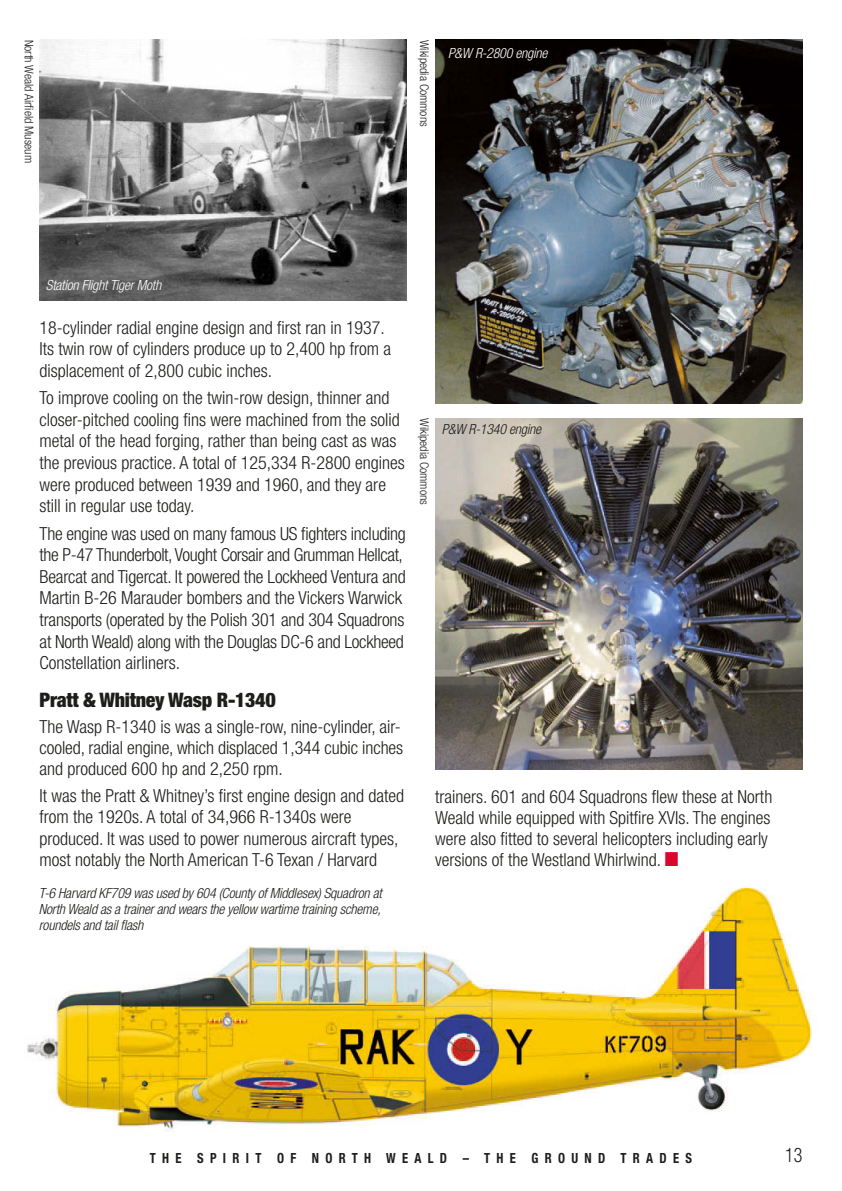
<style>
.page{position:relative;width:842px;height:1191px;background:#fff}
.page>*{position:absolute;margin:0;border:0;box-sizing:border-box;transform-origin:0 0}
.t1{font:900 condensed 20px "Helvetica Neue";letter-spacing:-.015em;color:#1d1d1b}
.t2{font:300 condensed 20px "Helvetica Neue";color:#1d1d1b;scale:.9 1}
.t3{font:300 condensed 18px/21.6px "Helvetica Neue";color:#1d1d1b}
.t4{font:300 condensed 18px/21.6px "Helvetica Neue";letter-spacing:-.02em;color:#1d1d1b}
.t5{font:italic 300 condensed 14px "Helvetica Neue";color:#1d1d1b}
.t6{font:italic 300 condensed 14px "Helvetica Neue";color:#fff}
.t7{font:700 condensed 14px "Helvetica Neue";letter-spacing:.5em;color:#1d1d1b;scale:.9 1}
.t8{font:300 condensed 12px "Helvetica Neue";color:#1d1d1b}
.s1{color:#da062b}
</style>
<div class="page">
<img style="left:27px;top:888px;width:785px;height:243px">
<img style="left:40px;top:40px;width:366px;height:261px">
<img style="left:435px;top:40px;width:367px;height:363px">
<img style="left:435px;top:418px;width:367px;height:352px">
<p class="t8" style="left:429px;top:40px;width:88px;rotate:90deg">Wikipedia Commons</p>
<p class="t8" style="left:33px;top:40px;width:125px;rotate:90deg">North Weald Airfield Museum</p>
<p class="t6" style="left:448px;top:48px;width:104px">P&amp;W R-2800 engine</p>
<p class="t6" style="left:46px;top:280px;width:120px">Station FlightTigerMoth</p>
<p class="t3" style="left:40px;top:318px;width:353px">18-cylinder radial engine design and first ran in 1937.<br>Its twin row of cylinders produce up to 2,400 hp from a displacement of 2,800 cubic inches.</p>
<p class="t3" style="left:40px;top:388px;width:351px">To improve cooling on the twin-row design, thinner and</p>
<p class="t3" style="left:40px;top:410px;width:362px">closer-pitched cooling fins were machined from the solid</p>
<p class="t3" style="left:40px;top:432px;width:367px">metal of the head forging, rather than being cast as was the previous practice. A total of 125,334 R-2800 engines</p>
<p class="t3" style="left:40px;top:475px;width:348px">were produced between 1939 and 1960, and they are still in regular use today.</p>
<p class="t4" style="left:40px;top:524px;width:368px">The engine was used on many famous US fighters including the P-47 Thunderbolt, Vought Corsair and Grumman Hellcat,</p>
<p class="t3" style="left:40px;top:567px;width:368px">Bearcat and Tigercat. It powered the Lockheed Ventura and</p>
<p class="t3" style="left:40px;top:588px;width:366px">Martin B-26 Marauder bombers and the Vickers Warwick transports (operated by the Polish 301 and 304 Squadrons at North Weald) along with the Douglas DC-6 and Lockheed Constellation airliners.</p>
<p class="t1" style="left:40px;top:693px;width:238px">Pratt &amp; Whitney Wasp R-1340</p>
<p class="t3" style="left:40px;top:717px;width:363px">The Wasp R-1340 is was a single-row, nine-cylinder, air-</p>
<p class="t3" style="left:40px;top:738px;width:365px">cooled, radial engine, which displaced 1,344 cubic inches and produced 600 hp and 2,250 rpm.</p>
<p class="t3" style="left:40px;top:786px;width:366px">It was the Pratt &amp; Whitney’s first engine design and dated from the 1920s. A total of 34,966 R-1340s were produced. It was used to power numerous aircraft types, most notably the North American T-6 Texan / Harvard</p>
<p class="t5" style="left:39px;top:887px;width:347px">T-6 Harvard KF709 wasused by 604 (County of Middlesex) Squadron at</p>
<p class="t5" style="left:39px;top:903px;width:346px">North Weald asa trainerand wearsthe yellow wartime training scheme,</p>
<p class="t5" style="left:39px;top:919px;width:109px">roundelsand tailflash</p>
<p class="t8" style="left:429px;top:418px;width:88px;rotate:90deg">Wikipedia Commons</p>
<p class="t5" style="left:442px;top:424px;width:104px">P&amp;W R-1340 engine</p>
<p class="t3" style="left:435px;top:787px;width:339px">trainers. 601 and 604 Squadrons flew these at North Weald while equipped with Spitfire XVIs. The engines were also fitted to several helicopters including early versions of the Westland Whirlwind. <span class="s1">■</span></p>
<p class="t7" style="left:150px;top:1150px;width:604px">THE SPIRIT OF NORTH WEALD – THE GROUND TRADES</p>
<p class="t2" style="left:785px;top:1147px;width:20px">13</p>
</div>
